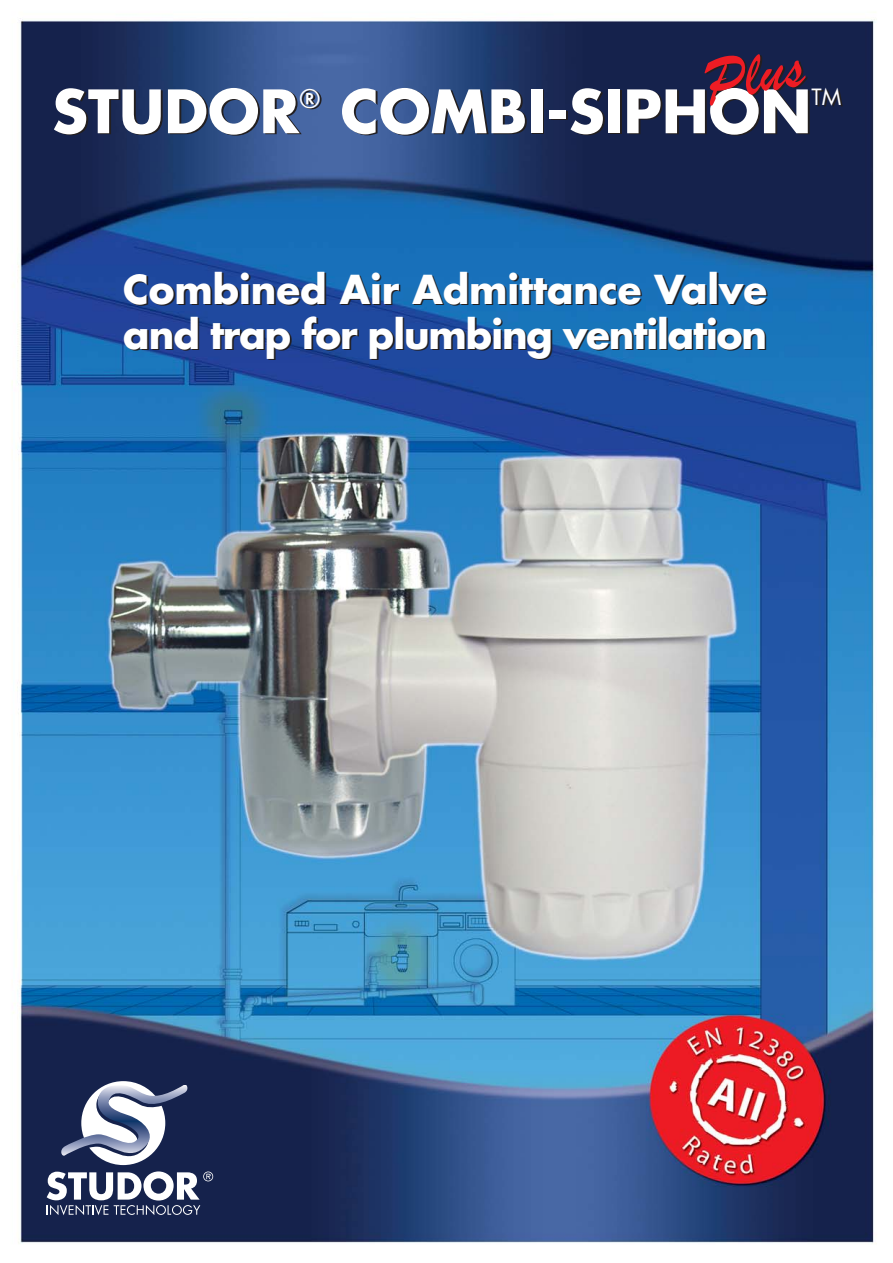
<style>
.page{position:relative;width:893px;height:1263px;background:#fff}
.page>*{position:absolute;margin:0;border:0;box-sizing:border-box;transform-origin:0 0}
.t1{font:700 58.2px "Futura";color:#fff}
.t2{font:700 38.85px/44.8px "Futura";letter-spacing:-.025em;color:#fff}
.t3{font:500 24.9px "Futura";color:#fff}
.t4{font:21.75px "Futura";color:#fff}
</style>
<div class="page">
<img style="left:12px;top:18px;width:864px;height:1225px">
<svg style="left:47px;top:1081px;width:166px;height:134px"></svg>
<svg style="left:56px;top:89px;width:107px;height:46px;background:#1e2338"></svg>
<svg style="left:170px;top:89px;width:151px;height:47px;background:#2c3955"></svg>
<svg style="left:344px;top:89px;width:183px;height:47px;background:#29344d"></svg>
<div style="left:532px;top:90px;width:12px;height:44px;background:#231f20"></div>
<div style="left:551px;top:111px;width:16px;height:9px;background:#231f20"></div>
<svg style="left:572px;top:89px;width:32px;height:46px"></svg>
<div style="left:610px;top:90px;width:11px;height:44px;background:#231f20"></div>
<svg style="left:629px;top:54px;width:213px;height:82px;background:#2b203a"></svg>
<h1 class="t1" style="left:52px;top:85px;width:248px">STUDOR</h1>
<p class="t3" style="left:299px;top:87px;width:23px">®</p>
<h1 class="t1" style="left:340px;top:85px;width:472px">COMBI-SIPHON</h1>
<p class="t4" style="left:811px;top:87px;width:31px">TM</p>
<p class="t2" style="left:123px;top:270px;width:645px">Combined Air Admittance Valve and trap for plumbing ventilation</p>
</div>
